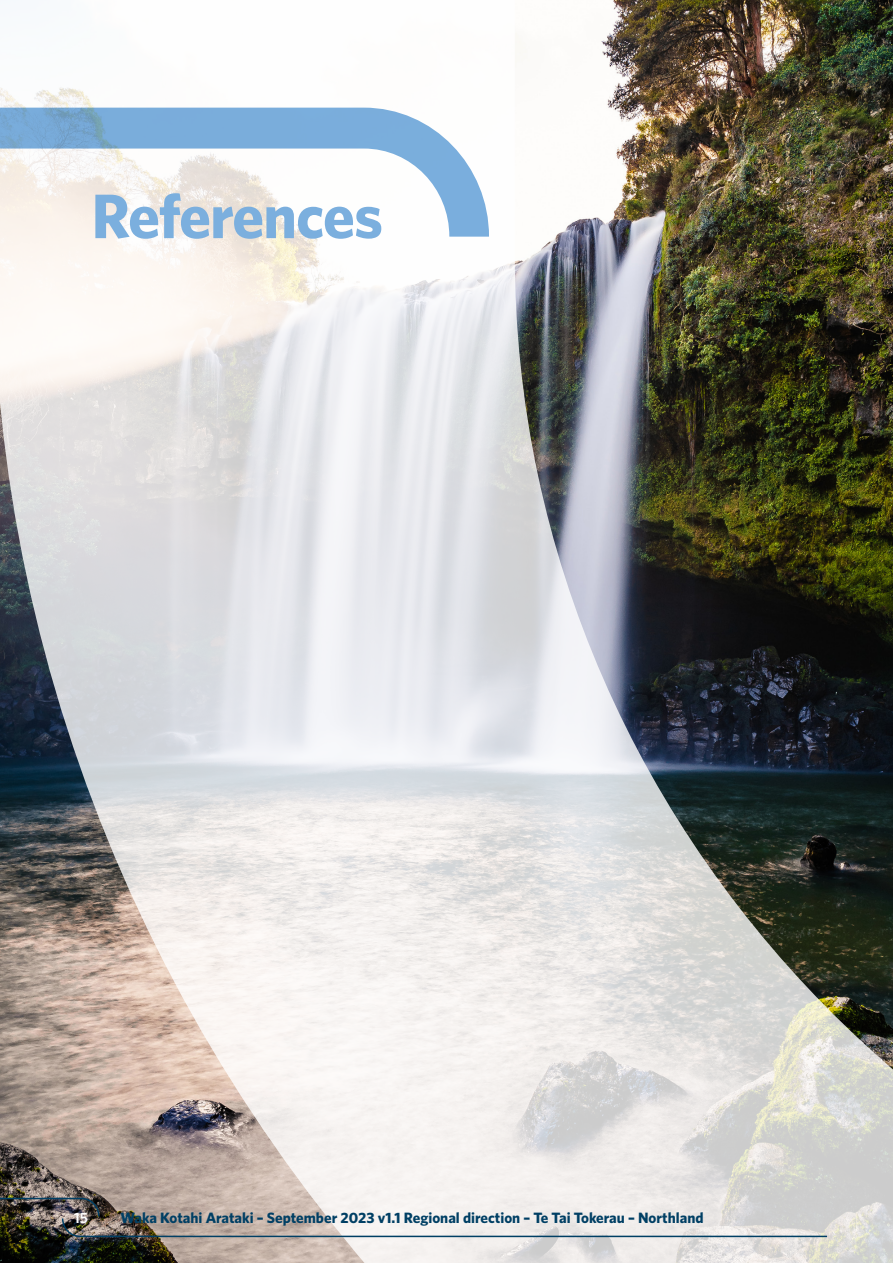
<style>
.page{position:relative;width:893px;height:1263px;background:#fff}
.page>*{position:absolute;margin:0;border:0;box-sizing:border-box;transform-origin:0 0}
.Heading_1{font:700 63px "Whitney";letter-spacing:-.015em;color:#7bafde}
.t1{font:700 15px "Whitney";color:#003f64}
.t2{font:600 15px "Whitney";color:#fff}
</style>
<div class="page">
<img style="left:0;top:0;width:893px;height:1263px">
<svg style="left:0;top:1197px;width:829px;height:41px"></svg>
<svg style="left:0;top:108px;width:489px;height:129px"></svg>
<p class="Heading_1" style="left:91px;top:174px;width:293px">References</p>
<p class="t2" style="left:74px;top:1208px;width:15px">15</p>
<p class="t1" style="left:120px;top:1208px;width:585px">Waka Kotahi Arataki – September 2023 v1.1 Regional direction – Te Tai Tokerau – Northland</p>
</div>
